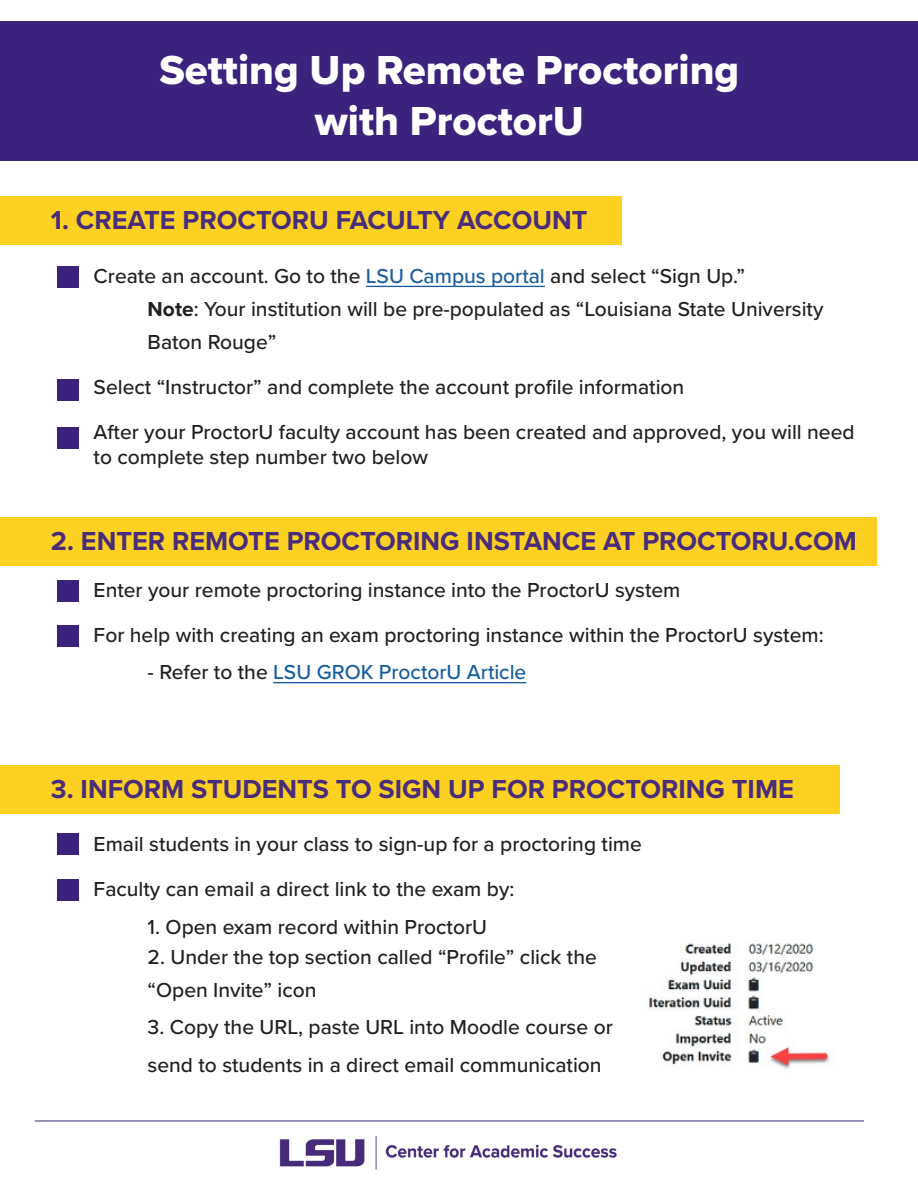
<style>
.page{position:relative;width:918px;height:1188px;background:#fff}
.page>*{position:absolute;margin:0;border:0;box-sizing:border-box;transform-origin:0 0}
.t1{font:42px "Proxima Nova Extrabld";color:#fff}
.t2{font:700 27px "Proxima Nova";color:#492d7c}
.t3{font:500 21px/25.2px "Proxima Nova";color:#231f20}
.t4{font:500 21px "Proxima Nova";color:#175d9e}
.s1{color:#175d9e}
.s2{font-weight:700}
.s3{color:#231f20}
</style>
<div class="page">
<img style="left:279px;top:1136px;width:338px;height:34px">
<hr style="left:366px;top:286px;width:179px;height:1px;background:#175d9e">
<hr style="left:273px;top:682px;width:253px;height:1px;background:#175d9e">
<div style="left:0;top:22px;width:918px;height:139px;background:#3b227c"></div>
<div style="left:0;top:197px;width:621px;height:48px;background:#fcd121"></div>
<div style="left:0;top:517px;width:876px;height:49px;background:#fcd121"></div>
<div style="left:0;top:766px;width:839px;height:48px;background:#fcd121"></div>
<div style="left:57px;top:267px;width:21px;height:21px;background:#3b227c"></div>
<div style="left:57px;top:380px;width:21px;height:21px;background:#3b227c"></div>
<div style="left:57px;top:427px;width:21px;height:22px;background:#3b227c"></div>
<div style="left:57px;top:580px;width:21px;height:22px;background:#3b227c"></div>
<div style="left:57px;top:626px;width:21px;height:21px;background:#3b227c"></div>
<div style="left:57px;top:833px;width:21px;height:21px;background:#3b227c"></div>
<div style="left:57px;top:879px;width:21px;height:21px;background:#3b227c"></div>
<hr style="left:35px;top:1121px;width:829px;height:1px;background:#3b227c">
<img style="left:649px;top:943px;width:181px;height:126px">
<p class="t1" style="left:159px;top:39px;width:582px">Setting Up Remote Proctoring</p>
<p class="t1" style="left:315px;top:90px;width:271px">with ProctorU</p>
<p class="t2" style="left:51px;top:200px;width:538px">1. CREATE PROCTORU FACULTY ACCOUNT</p>
<p class="t3" style="left:94px;top:263px;width:653px">Create an account. Go to the <span class="s1">LSU Campus portal</span> and select “Sign Up.”</p>
<p class="t3" style="left:148px;top:296px;width:677px"><span class="s2">Note</span>: Your institution will be pre-populated as “Louisiana State University</p>
<p class="t3" style="left:148px;top:329px;width:130px">Baton Rouge”</p>
<p class="t3" style="left:94px;top:374px;width:592px">Select “Instructor” and complete the account profile information</p>
<p class="t3" style="left:94px;top:419px;width:762px">After your ProctorU faculty account has been created and approved, you will need to complete step number two below</p>
<p class="t2" style="left:51px;top:520px;width:807px">2. ENTER REMOTE PROCTORING INSTANCE AT PROCTORU.COM</p>
<p class="t3" style="left:94px;top:577px;width:588px">Enter your remote proctoring instance into the ProctorU system</p>
<p class="t3" style="left:94px;top:622px;width:732px">For help with creating an exam proctoring instance within the ProctorU system:</p>
<p class="t4" style="left:148px;top:657px;width:380px"><span class="s3">- Refer to the</span> LSU GROK ProctorU Article</p>
<p class="t2" style="left:51px;top:769px;width:744px">3. INFORM STUDENTS TO SIGN UP FOR PROCTORING TIME</p>
<p class="t3" style="left:94px;top:831px;width:550px">Email students in your class to sign-up for a proctoring time</p>
<p class="t3" style="left:94px;top:876px;width:422px">Faculty can email a direct link to the exam by:</p>
<p class="t3" style="left:148px;top:913px;width:341px">1. Open exam record within ProctorU</p>
<p class="t3" style="left:148px;top:943px;width:451px">2. Under the top section called “Profile” click the</p>
<p class="t3" style="left:148px;top:976px;width:171px">“Open Invite” icon</p>
<p class="t3" style="left:148px;top:1014px;width:467px">3. Copy the URL, paste URL into Moodle course or</p>
<p class="t3" style="left:148px;top:1051px;width:456px">send to students in a direct email communication</p>
</div>
